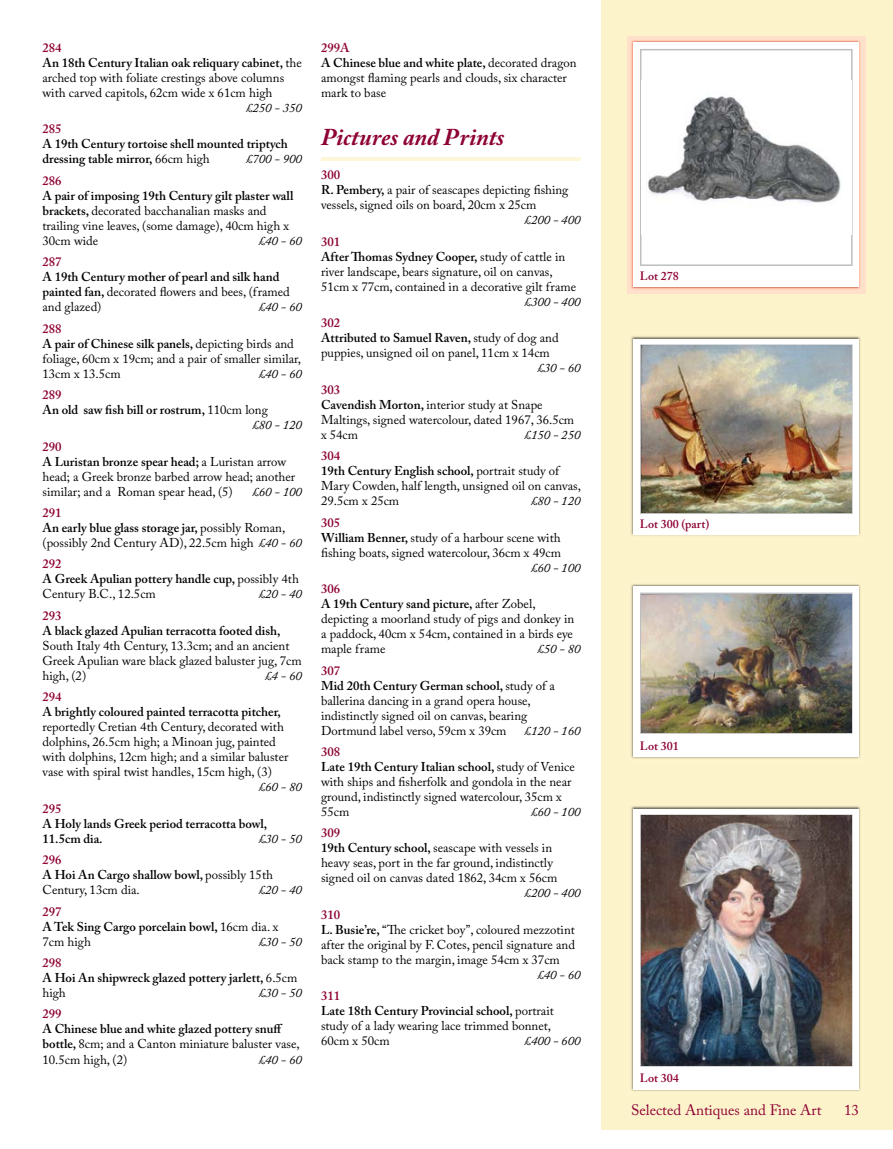
<style>
.page{position:relative;width:893px;height:1149px;background:#fff}
.page>*{position:absolute;margin:0;border:0;box-sizing:border-box;transform-origin:0 0}
.t1{font:italic 700 24px "Adobe Caslon Pro";color:#8d0134}
.t2{font:15px "Adobe Caslon Pro";color:#8d0134}
.t3{font:12.75px/15px "Adobe Caslon Pro";color:#000}
.t4{font:600 12.75px/15px "Adobe Caslon Pro";color:#000}
.t5{font:italic 12.75px "Adobe Caslon Pro";color:#000}
.t6{font:600 12.75px "Adobe Caslon Pro";color:#8d0134}
.t7{font:600 12px "Adobe Caslon Pro";color:#8d0134}
.s1{font-weight:600;color:#8d0134}
.s2{font-weight:600}
.s3{font-weight:400}
.s4{font-style:italic}
.s5{color:#8d0134}
</style>
<div class="page">
<div style="left:601px;top:0;width:292px;height:1129px;background:#fdf3cb"></div>
<hr style="left:321px;top:158px;width:259px;height:3px;background:#fef6d9">
<img style="left:627px;top:37px;width:238px;height:256px">
<div style="left:634px;top:43px;width:225px;height:244px;background:#fff"></div>
<svg style="left:640px;top:49px;width:213px;height:217px"></svg>
<img style="left:641px;top:80px;width:210px;height:154px">
<img style="left:631px;top:336px;width:229px;height:200px">
<div style="left:634px;top:339px;width:225px;height:195px;background:#fff"></div>
<svg style="left:640px;top:344px;width:213px;height:170px"></svg>
<img style="left:641px;top:346px;width:210px;height:166px">
<img style="left:631px;top:806px;width:229px;height:285px">
<div style="left:634px;top:808px;width:225px;height:281px;background:#fff"></div>
<svg style="left:640px;top:814px;width:213px;height:252px"></svg>
<img style="left:641px;top:815px;width:210px;height:249px">
<img style="left:631px;top:584px;width:229px;height:175px">
<div style="left:634px;top:586px;width:225px;height:170px;background:#fff"></div>
<svg style="left:640px;top:592px;width:213px;height:141px"></svg>
<img style="left:641px;top:594px;width:210px;height:138px">
<p class="t3" style="left:43px;top:42px;width:261px"><span class="s1">284<br></span><span class="s2">An 18th Century Italian oak reliquary cabinet,</span> the arched top with foliate crestings above columns with carved capitols, 62cm wide x 61cm high</p>
<p class="t5" style="left:246px;top:103px;width:57px">£250 - 350</p>
<p class="t6" style="left:43px;top:124px;width:21px">285</p>
<p class="t4" style="left:43px;top:138px;width:247px">A 19th Century tortoise shell mounted triptych dressing table mirror, <span class="s3">66cm high</span></p>
<p class="t5" style="left:246px;top:155px;width:57px">£700 - 900</p>
<p class="t6" style="left:43px;top:175px;width:21px">286</p>
<p class="t3" style="left:43px;top:189px;width:252px"><span class="s2">A pair of imposing 19th Century gilt plaster wall brackets,</span> decorated bacchanalian masks and trailing vine leaves, (some damage), 40cm high x 30cm wide</p>
<p class="t5" style="left:259px;top:236px;width:45px">£40 - 60</p>
<p class="t6" style="left:43px;top:257px;width:21px">287</p>
<p class="t4" style="left:43px;top:271px;width:249px">A 19th Century mother of pearl and silk hand painted fan, <span class="s3">decorated flowers and bees, (framed and glazed)</span></p>
<p class="t5" style="left:259px;top:302px;width:45px">£40 - 60</p>
<p class="t3" style="left:43px;top:322px;width:260px"><span class="s1">288<br></span><span class="s2">A pair of Chinese silk panels,</span> depicting birds and foliage, 60cm x 19cm; and a pair of smaller similar,<br>13cm x 13.5cm</p>
<p class="t5" style="left:259px;top:369px;width:45px">£40 - 60</p>
<p class="t6" style="left:43px;top:390px;width:21px">289</p>
<p class="t4" style="left:43px;top:403px;width:227px">An old saw fish bill or rostrum, <span class="s3">110cm long</span></p>
<p class="t5" style="left:252px;top:420px;width:51px">£80 - 120</p>
<p class="t3" style="left:43px;top:440px;width:254px"><span class="s1">290<br></span><span class="s2">A Luristan bronze spear head;</span> a Luristan arrow head; a Greek bronze barbed arrow head; another similar; and a Roman spear head, (5)</p>
<p class="t5" style="left:252px;top:487px;width:51px">£60 - 100</p>
<p class="t3" style="left:43px;top:506px;width:261px"><span class="s1">291<br></span><span class="s2">An early blue glass storage jar,</span> possibly Roman, (possibly 2nd Century AD), 22.5cm high <span class="s4">£40 - 60</span></p>
<p class="t4" style="left:43px;top:558px;width:258px"><span class="s5">292<br></span>A Greek Apulian pottery handle cup, <span class="s3">possibly 4th<br>Century B.C., 12.5cm</span></p>
<p class="t5" style="left:259px;top:589px;width:45px">£20 - 40</p>
<p class="t6" style="left:43px;top:610px;width:21px">293</p>
<p class="t4" style="left:43px;top:624px;width:239px">A black glazed Apulian terracotta footed dish,</p>
<p class="t3" style="left:43px;top:639px;width:261px">South Italy 4th Century, 13.3cm; and an ancient<br>Greek Apulian ware black glazed baluster jug, 7cm high, (2)</p>
<p class="t5" style="left:265px;top:671px;width:38px">£4 - 60</p>
<p class="t6" style="left:43px;top:692px;width:21px">294</p>
<p class="t4" style="left:43px;top:705px;width:240px">A brightly coloured painted terracotta pitcher,</p>
<p class="t3" style="left:43px;top:720px;width:247px">reportedly Cretian 4th Century, decorated with dolphins, 26.5cm high; a Minoan jug, painted with dolphins, 12cm high; and a similar baluster vase with spiral twist handles, 15cm high, (3)</p>
<p class="t5" style="left:259px;top:782px;width:45px">£60 - 80</p>
<p class="t6" style="left:43px;top:803px;width:21px">295</p>
<p class="t4" style="left:43px;top:817px;width:226px">A Holy lands Greek period terracotta bowl,<br>11.5cm dia.</p>
<p class="t5" style="left:259px;top:833px;width:45px">£30 - 50</p>
<p class="t3" style="left:43px;top:853px;width:232px"><span class="s1">296<br></span><span class="s2">A Hoi An Cargo shallow bowl,</span> possibly 15th<br>Century, 13cm dia.</p>
<p class="t5" style="left:259px;top:885px;width:45px">£20 - 40</p>
<p class="t4" style="left:43px;top:904px;width:237px"><span class="s5">297<br></span>A Tek Sing Cargo porcelain bowl, <span class="s3">16cm dia. x<br>7cm high</span></p>
<p class="t5" style="left:259px;top:936px;width:45px">£30 - 50</p>
<p class="t4" style="left:43px;top:956px;width:256px"><span class="s5">298<br></span>A Hoi An shipwreck glazed pottery jarlett, <span class="s3">6.5cm high</span></p>
<p class="t5" style="left:259px;top:988px;width:45px">£30 - 50</p>
<p class="t6" style="left:43px;top:1008px;width:21px">299</p>
<p class="t3" style="left:43px;top:1022px;width:259px"><span class="s2">A Chinese blue and white glazed pottery snuff bottle,</span> 8cm; and a Canton miniature baluster vase,<br>10.5cm high, (2)</p>
<p class="t5" style="left:259px;top:1054px;width:45px">£40 - 60</p>
<p class="t3" style="left:321px;top:42px;width:257px"><span class="s1">299A<br></span><span class="s2">A Chinese blue and white plate,</span> decorated dragon amongst flaming pearls and clouds, six character mark to base</p>
<h1 class="t1" style="left:321px;top:129px;width:185px">Pictures and Prints</h1>
<p class="t3" style="left:321px;top:169px;width:249px"><span class="s1">300<br></span><span class="s2">R. Pembery,</span> a pair of seascapes depicting fishing vessels, signed oils on board, 20cm x 25cm</p>
<p class="t5" style="left:525px;top:216px;width:57px">£200 - 400</p>
<p class="t3" style="left:321px;top:235px;width:257px"><span class="s1">301<br></span><span class="s2">After Thomas Sydney Cooper,</span> study of cattle in river landscape, bears signature, oil on canvas, 51cm x 77cm, contained in a decorative gilt frame</p>
<p class="t5" style="left:525px;top:297px;width:57px">£300 - 400</p>
<p class="t3" style="left:321px;top:317px;width:239px"><span class="s1">302<br></span><span class="s2">Attributed to Samuel Raven,</span> study of dog and puppies, unsigned oil on panel, 11cm x 14cm</p>
<p class="t5" style="left:537px;top:363px;width:45px">£30 - 60</p>
<p class="t3" style="left:321px;top:383px;width:255px"><span class="s1">303<br></span><span class="s2">Cavendish Morton,</span> interior study at Snape<br>Maltings, signed watercolour, dated 1967, 36.5cm x 54cm</p>
<p class="t5" style="left:525px;top:430px;width:57px">£150 - 250</p>
<p class="t3" style="left:321px;top:449px;width:261px"><span class="s1">304<br></span><span class="s2">19th Century English school,</span> portrait study of<br>Mary Cowden, half length, unsigned oil on canvas,<br>29.5cm x 25cm</p>
<p class="t5" style="left:531px;top:496px;width:51px">£80 - 120</p>
<p class="t3" style="left:321px;top:516px;width:241px"><span class="s1">305<br></span><span class="s2">William Benner,</span> study of a harbour scene with fishing boats, signed watercolour, 36cm x 49cm</p>
<p class="t5" style="left:531px;top:563px;width:51px">£60 - 100</p>
<p class="t3" style="left:321px;top:582px;width:255px"><span class="s1">306<br></span><span class="s2">A 19th Century sand picture,</span> after Zobel, depicting a moorland study of pigs and donkey in a paddock, 40cm x 54cm, contained in a birds eye maple frame</p>
<p class="t5" style="left:537px;top:644px;width:45px">£50 - 80</p>
<p class="t3" style="left:321px;top:664px;width:235px"><span class="s1">307<br></span><span class="s2">Mid 20th Century German school,</span> study of a ballerina dancing in a grand opera house, indistinctly signed oil on canvas, bearing<br>Dortmund label verso, 59cm x 39cm</p>
<p class="t5" style="left:525px;top:725px;width:57px">£120 - 160</p>
<p class="t3" style="left:321px;top:745px;width:255px"><span class="s1">308<br></span><span class="s2">Late 19th Century Italian school,</span> study of Venice with ships and fisherfolk and gondola in the near ground, indistinctly signed watercolour, 35cm x<br>55cm</p>
<p class="t5" style="left:531px;top:807px;width:51px">£60 - 100</p>
<p class="t3" style="left:321px;top:826px;width:238px"><span class="s1">309<br></span><span class="s2">19th Century school,</span> seascape with vessels in heavy seas, port in the far ground, indistinctly signed oil on canvas dated 1862, 34cm x 56cm</p>
<p class="t5" style="left:525px;top:888px;width:57px">£200 - 400</p>
<p class="t3" style="left:321px;top:908px;width:255px"><span class="s1">310<br></span><span class="s2">L. Busie’re,</span> “The cricket boy”, coloured mezzotint after the original by F. Cotes, pencil signature and back stamp to the margin, image 54cm x 37cm</p>
<p class="t5" style="left:537px;top:970px;width:45px">£40 - 60</p>
<p class="t3" style="left:321px;top:989px;width:234px"><span class="s1">311<br></span><span class="s2">Late 18th Century Provincial school,</span> portrait study of a lady wearing lace trimmed bonnet,<br>60cm x 50cm</p>
<p class="t5" style="left:525px;top:1036px;width:57px">£400 - 600</p>
<p class="t7" style="left:640px;top:271px;width:40px">Lot 278</p>
<p class="t7" style="left:640px;top:518px;width:71px">Lot 300 (part)</p>
<p class="t7" style="left:640px;top:740px;width:40px">Lot 301</p>
<p class="t7" style="left:640px;top:1072px;width:40px">Lot 304</p>
<p class="t2" style="left:631px;top:1103px;width:192px">Selected Antiques and Fine Art</p>
<p class="t2" style="left:844px;top:1103px;width:16px">13</p>
</div>
